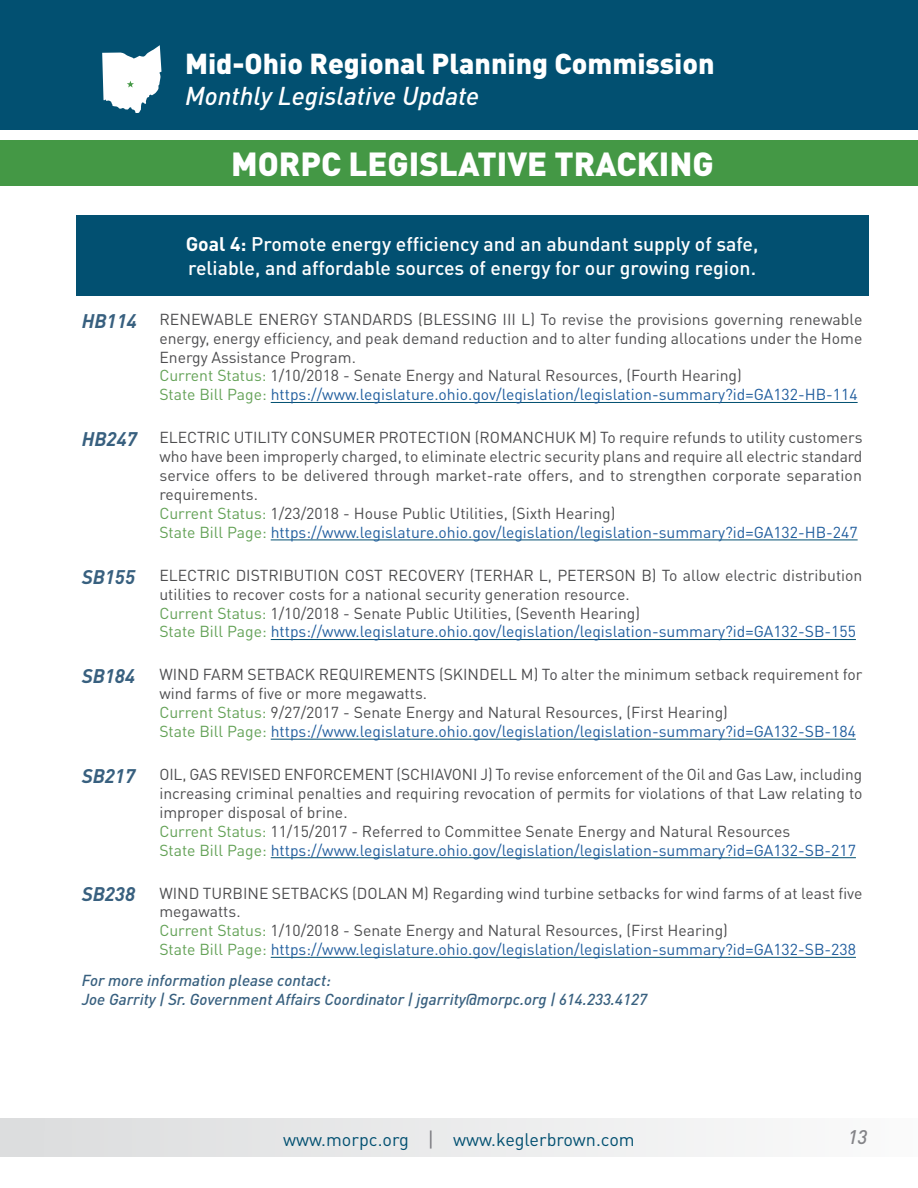
<style>
.page{position:relative;width:918px;height:1188px;background:#fff}
.page>*{position:absolute;margin:0;border:0;box-sizing:border-box;transform-origin:0 0}
.t1{font:900 33px "DIN Pro";color:#fff}
.t2{font:900 28.5px "DIN Pro";color:#fff}
.t3{font:italic 500 25.5px "DIN Pro";color:#fff}
.t4{font:500 19.5px/23.4px "DIN Pro";color:#fff}
.t5{font:italic 500 19.5px "DIN Pro";color:#848488}
.t6{font:18px "DIN Pro";color:#025071}
.t7{font:15.75px/18.9px "DIN Pro";color:#4d4d4f}
.t8{font:italic 500 15.75px/18.9px "DIN Pro";color:#38607f}
.s1{font-weight:700}
.s2{font-weight:700;font-style:italic;font-size:19.5px;color:#38607f}
.s3{color:#64a257}
.s4{color:#215e9e}
.s5{font-size:21px;color:#7c7c81}
</style>
<div class="page">
<div style="left:0;top:1118px;width:918px;height:38px;background:linear-gradient(to right,#dbdcdd,#fafbfb)"></div>
<div style="left:0;top:0;width:918px;height:130px;background:#025071"></div>
<svg style="left:97px;top:37px;width:67px;height:79px"></svg>
<div style="left:76px;top:215px;width:792px;height:81px;background:#025071"></div>
<hr style="left:271px;top:402px;width:587px;height:1px;background:#025071">
<hr style="left:271px;top:540px;width:587px;height:1px;background:#025071">
<hr style="left:271px;top:639px;width:585px;height:1px;background:#025071">
<hr style="left:271px;top:739px;width:585px;height:1px;background:#025071">
<hr style="left:271px;top:857px;width:585px;height:1px;background:#025071">
<hr style="left:271px;top:957px;width:585px;height:1px;background:#025071">
<div style="left:0;top:140px;width:918px;height:46px;background:#449845"></div>
<h2 class="t2" style="left:185px;top:45px;width:531px">Mid-Ohio Regional Planning Commission</h2>
<h3 class="t3" style="left:185px;top:75px;width:296px">Monthly Legislative Update</h3>
<h1 class="t1" style="left:231px;top:141px;width:484px">MORPC LEGISLATIVE TRACKING</h1>
<p class="t4" style="left:186px;top:232px;width:574px"><span class="s1">Goal 4:</span> Promote energy efficiency and an abundant supply of safe, reliable, and affordable sources of energy for our growing region.</p>
<p class="t7" style="left:159px;top:309px;width:705px;text-indent:-78px"><span class="s2">HB114</span> RENEWABLE ENERGY STANDARDS (BLESSING III L) To revise the provisions governing renewable energy, energy efficiency, and peak demand reduction and to alter funding allocations under the Home Energy Assistance Program.<br><span class="s3">Current Status:</span> 1/10/2018 - Senate Energy and Natural Resources, (Fourth Hearing)<br><span class="s3">State Bill Page:</span> <span class="s4">https://www.legislature.ohio.gov/legislation/legislation-summary?id=GA132-HB-114</span></p>
<p class="t7" style="left:159px;top:428px;width:705px;text-indent:-78px"><span class="s2">HB247</span> ELECTRIC UTILITY CONSUMER PROTECTION (ROMANCHUK M) To require refunds to utility customers who have been improperly charged, to eliminate electric security plans and require all electric standard service offers to be delivered through market-rate offers, and to strengthen corporate separation requirements.<br><span class="s3">Current Status:</span> 1/23/2018 - House Public Utilities, (Sixth Hearing)<br><span class="s3">State Bill Page:</span> <span class="s4">https://www.legislature.ohio.gov/legislation/legislation-summary?id=GA132-HB-247</span></p>
<p class="t7" style="left:159px;top:565px;width:705px;text-indent:-78px"><span class="s2">SB155</span> ELECTRIC DISTRIBUTION COST RECOVERY (TERHAR L, PETERSON B) To allow electric distribution utilities to recover costs for a national security generation resource.<br><span class="s3">Current Status:</span> 1/10/2018 - Senate Public Utilities, (Seventh Hearing)<br><span class="s3">State Bill Page:</span> <span class="s4">https://www.legislature.ohio.gov/legislation/legislation-summary?id=GA132-SB-155</span></p>
<p class="t7" style="left:159px;top:665px;width:705px;text-indent:-78px"><span class="s2">SB184</span> WIND FARM SETBACK REQUIREMENTS (SKINDELL M) To alter the minimum setback requirement for wind farms of five or more megawatts.<br><span class="s3">Current Status:</span> 9/27/2017 - Senate Energy and Natural Resources, (First Hearing)<br><span class="s3">State Bill Page:</span> <span class="s4">https://www.legislature.ohio.gov/legislation/legislation-summary?id=GA132-SB-184</span></p>
<p class="t7" style="left:159px;top:764px;width:705px;text-indent:-78px"><span class="s2">SB217</span> OIL, GAS REVISED ENFORCEMENT (SCHIAVONI J) To revise enforcement of the Oil and Gas Law, including increasing criminal penalties and requiring revocation of permits for violations of that Law relating to improper disposal of brine.<br><span class="s3">Current Status:</span> 11/15/2017 - Referred to Committee Senate Energy and Natural Resources<br><span class="s3">State Bill Page:</span> <span class="s4">https://www.legislature.ohio.gov/legislation/legislation-summary?id=GA132-SB-217</span></p>
<p class="t7" style="left:159px;top:883px;width:705px;text-indent:-78px"><span class="s2">SB238</span> WIND TURBINE SETBACKS (DOLAN M) Regarding wind turbine setbacks for wind farms of at least five megawatts.<br><span class="s3">Current Status:</span> 1/10/2018 - Senate Energy and Natural Resources, (First Hearing)<br><span class="s3">State Bill Page:</span> <span class="s4">https://www.legislature.ohio.gov/legislation/legislation-summary?id=GA132-SB-238</span></p>
<p class="t8" style="left:82px;top:969px;width:567px">For more information please contact:<br>Joe Garrity | Sr. Government Affairs Coordinator | jgarrity@morpc.org | 614.233.4127</p>
<p class="t6" style="left:283px;top:1127px;width:353px">www.morpc.org <span class="s5">|</span> www.keglerbrown.com</p>
<p class="t5" style="left:848px;top:1122px;width:21px">13</p>
</div>
